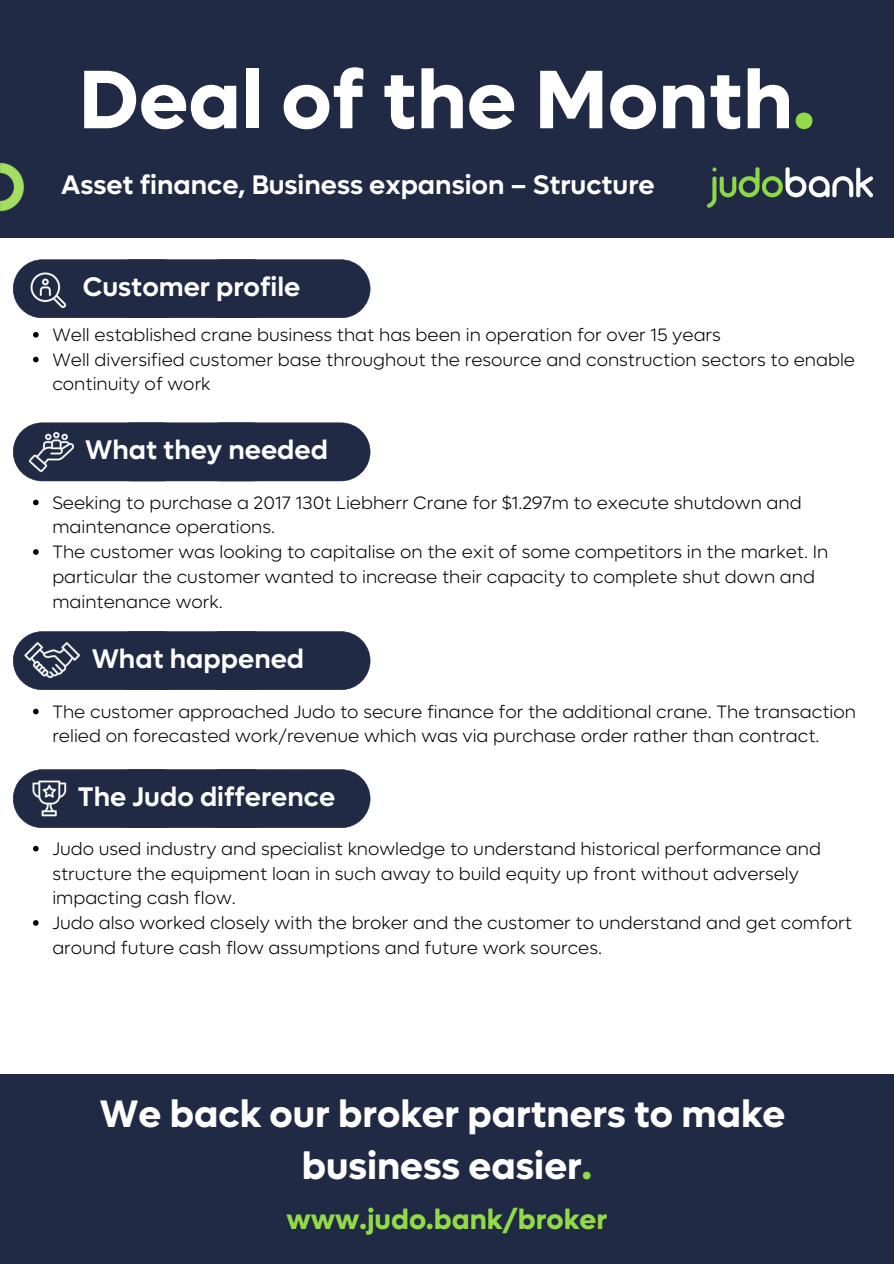
<style>
.page{position:relative;width:894px;height:1264px;background:#fff}
.page>*{position:absolute;margin:0;border:0;box-sizing:border-box;transform-origin:0 0}
.t1{font:700 83.25px "Lufga JB";color:#fff}
.t2{font:700 38.4px "Lufga JB";color:#fff}
.t3{font:700 28.35px "Lufga JB";color:#93da49}
.t4{font:600 27px "Lufga JB";color:#fff}
.t5{font:300 18px/24.8px "Lufga JB";color:#000}
.s1{color:#93da49}
</style>
<div class="page">
<div style="left:0;top:0;width:893px;height:237px;background:#202a44"></div>
<div style="left:0;top:1074px;width:893px;height:189px;background:#202a44"></div>
<img style="left:707px;top:167px;width:166px;height:41px">
<div style="left:114px;top:259px;width:256px;height:59px;background:#202a44"></div>
<img style="left:0;top:237px;width:114px;height:120px">
<div style="left:115px;top:422px;width:255px;height:59px;background:#202a44"></div>
<img style="left:12px;top:422px;width:103px;height:84px">
<div style="left:114px;top:769px;width:256px;height:58px;background:#202a44"></div>
<img style="left:12px;top:769px;width:102px;height:83px">
<div style="left:117px;top:631px;width:253px;height:59px;background:#202a44"></div>
<img style="left:12px;top:631px;width:105px;height:84px">
<img style="left:0;top:162px;width:24px;height:50px">
<svg style="left:33px;top:499px;width:6px;height:6px"></svg>
<svg style="left:33px;top:549px;width:6px;height:6px"></svg>
<svg style="left:33px;top:332px;width:6px;height:5px"></svg>
<svg style="left:33px;top:357px;width:6px;height:5px"></svg>
<svg style="left:33px;top:708px;width:6px;height:6px"></svg>
<svg style="left:33px;top:845px;width:6px;height:6px"></svg>
<svg style="left:33px;top:920px;width:6px;height:5px"></svg>
<p class="t1" style="left:79px;top:47px;width:737px">Deal of the Month<span class="s1">.</span></p>
<p class="t4" style="left:61px;top:168px;width:595px">Asset finance, Business expansion – Structure</p>
<p class="t4" style="left:83px;top:270px;width:219px">Customer profile</p>
<p class="t5" style="left:52px;top:323px;width:670px">Well established crane business that has been in operation for over 15 years</p>
<p class="t5" style="left:52px;top:347px;width:804px">Well diversified customer base throughout the resource and construction sectors to enable continuity of work</p>
<p class="t4" style="left:85px;top:433px;width:244px">What they needed</p>
<p class="t5" style="left:52px;top:490px;width:750px">Seeking to purchase a 2017 130t Liebherr Crane for $1.297m to execute shutdown and maintenance operations.</p>
<p class="t5" style="left:52px;top:540px;width:777px">The customer was looking to capitalise on the exit of some competitors in the market. In particular the customer wanted to increase their capacity to complete shut down and maintenance work.</p>
<p class="t4" style="left:92px;top:642px;width:214px">What happened</p>
<p class="t5" style="left:52px;top:699px;width:805px">The customer approached Judo to secure finance for the additional crane. The transaction relied on forecasted work/revenue which was via purchase order rather than contract.</p>
<p class="t4" style="left:78px;top:779px;width:259px">The Judo difference</p>
<p class="t5" style="left:52px;top:836px;width:770px">Judo used industry and specialist knowledge to understand historical performance and structure the equipment loan in such away to build equity up front without adversely impacting cash flow.</p>
<p class="t5" style="left:52px;top:911px;width:801px">Judo also worked closely with the broker and the customer to understand and get comfort around future cash flow assumptions and future work sources.</p>
<p class="t2" style="left:100px;top:1089px;width:686px">We back our broker partners to make</p>
<p class="t2" style="left:302px;top:1142px;width:291px">business easier<span class="s1">.</span></p>
<p class="t3" style="left:286px;top:1201px;width:322px">www.judo.bank/broker</p>
</div>
